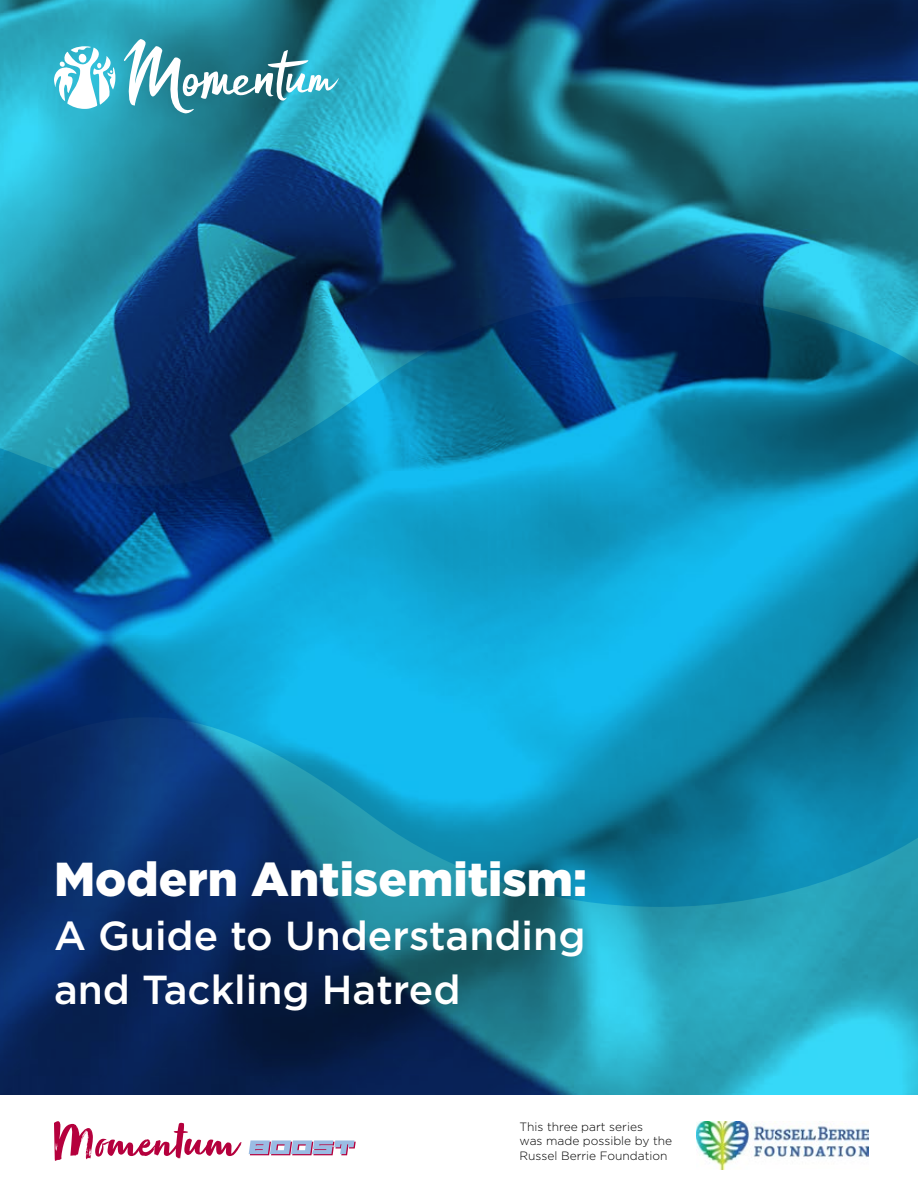
<style>
.page{position:relative;width:918px;height:1188px;background:#fff}
.page>*{position:absolute;margin:0;border:0;box-sizing:border-box;transform-origin:0 0}
.t1{font:900 47.55px "Gotham Pro";color:#fff}
.t2{font:500 40.5px/53.8px "Gotham Pro";color:#fff}
.t3{font:300 12px/13.2px "Gotham Pro";color:#000}
</style>
<div class="page">
<img style="left:0;top:0;width:918px;height:1095px">
<svg style="left:54px;top:46px;width:61px;height:63px"></svg>
<svg style="left:123px;top:39px;width:216px;height:75px"></svg>
<img style="left:697px;top:1122px;width:172px;height:47px">
<svg style="left:249px;top:1140px;width:107px;height:15px;background:#afabce"></svg>
<svg style="left:54px;top:1121px;width:188px;height:40px"></svg>
<h1 class="t1" style="left:54px;top:852px;width:535px">Modern Antisemitism:</h1>
<h2 class="t2" style="left:54px;top:908px;width:533px">A Guide to Understanding and Tackling Hatred</h2>
<p class="t3" style="left:520px;top:1121px;width:154px">This three part series<br>was made possible by the</p>
<p class="t3" style="left:520px;top:1149px;width:150px">Russel Berrie Foundation</p>
</div>
